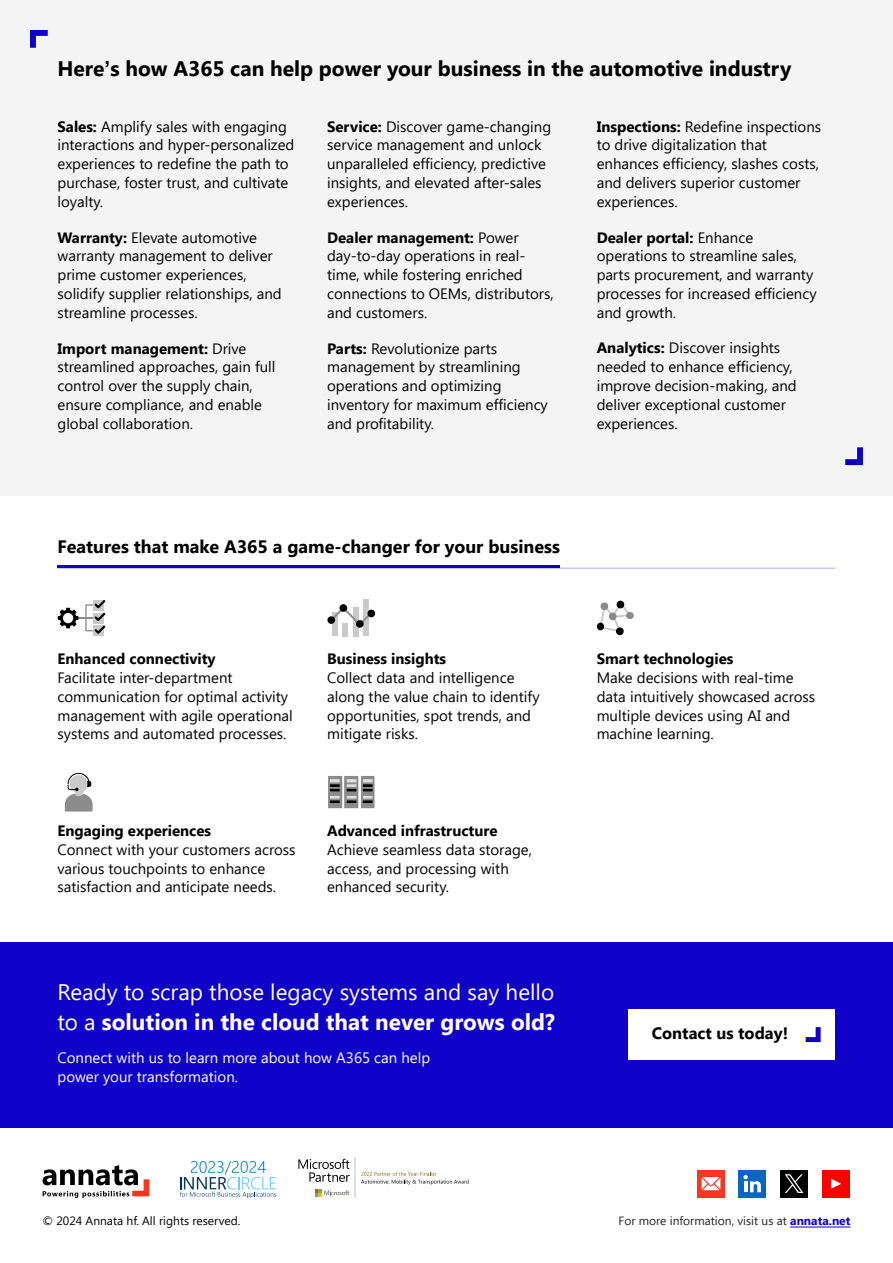
<style>
.page{position:relative;width:893px;height:1263px;background:#fff}
.page>*{position:absolute;margin:0;border:0;box-sizing:border-box;transform-origin:0 0}
.t1{font:22.5px/30px "Segoe UI";color:#fff}
.t2{font:700 21px "Segoe UI";color:#000}
.t3{font:700 18px "Segoe UI";color:#000}
.t4{font:700 16.5px "Segoe UI";color:#000}
.t5{font:15px/18.8px "Segoe UI";color:#000}
.t6{font:700 15px "Segoe UI";color:#000}
.t7{font:15px/18.8px "Segoe UI";color:#fff}
.t8{font:12px "Segoe UI";color:#232323}
.t9{font:12px "Segoe UI";color:#000}
.s1{font-family:"Arial"}
.s2{font-weight:700}
.s3{font-weight:700;color:#1001c9}
</style>
<div class="page">
<div style="left:0;top:0;width:893px;height:495px;background:#f4f4f4"></div>
<div style="left:0;top:942px;width:893px;height:185px;background:#1001c9"></div>
<div style="left:628px;top:1009px;width:207px;height:50px;background:#fff"></div>
<svg style="left:806px;top:1027px;width:15px;height:15px"></svg>
<hr style="left:58px;top:568px;width:777px;height:1px;background:#aea8fb">
<hr style="left:58px;top:565px;width:502px;height:3px;background:#1001c9">
<svg style="left:30px;top:30px;width:18px;height:18px"></svg>
<svg style="left:845px;top:447px;width:18px;height:18px"></svg>
<svg style="left:43px;top:1165px;width:106px;height:33px"></svg>
<hr style="left:790px;top:1227px;width:60px;height:1px;background:#1001c9">
<div style="left:738px;top:1170px;width:28px;height:27px;background:#0b66c1"></div>
<svg style="left:743px;top:1175px;width:18px;height:17px"></svg>
<div style="left:780px;top:1170px;width:28px;height:27px;background:#000"></div>
<svg style="left:785px;top:1174px;width:18px;height:19px"></svg>
<div style="left:822px;top:1170px;width:28px;height:27px;background:#f00"></div>
<svg style="left:831px;top:1179px;width:10px;height:9px"></svg>
<svg style="left:298px;top:1159px;width:52px;height:23px"></svg>
<svg style="left:315px;top:1189px;width:34px;height:7px"></svg>
<hr style="left:355px;top:1157px;width:1px;height:41px;background:#bfbfbf">
<svg style="left:361px;top:1172px;width:108px;height:13px"></svg>
<svg style="left:180px;top:1161px;width:96px;height:37px"></svg>
<div style="left:697px;top:1170px;width:28px;height:27px;background:#f83621"></div>
<svg style="left:702px;top:1177px;width:18px;height:13px"></svg>
<hr style="left:76px;top:617px;width:20px;height:2px;background:#8c8c8c">
<div style="left:93px;top:626px;width:10px;height:10px;background:#c9c9c9"></div>
<svg style="left:58px;top:608px;width:20px;height:20px"></svg>
<svg style="left:85px;top:600px;width:20px;height:34px"></svg>
<svg style="left:599px;top:602px;width:30px;height:30px"></svg>
<div style="left:600px;top:602px;width:8px;height:8px;background:#8b8b8b;border-radius:50%"></div>
<div style="left:609px;top:612px;width:8px;height:8px;background:#8b8b8b;border-radius:50%"></div>
<div style="left:616px;top:627px;width:8px;height:8px;background:#000;border-radius:50%"></div>
<div style="left:626px;top:612px;width:8px;height:7px;background:#8b8b8b;border-radius:50%"></div>
<div style="left:597px;top:623px;width:7px;height:7px;background:#000;border-radius:50%"></div>
<div style="left:617px;top:601px;width:7px;height:7px;background:#000;border-radius:50%"></div>
<div style="left:332px;top:613px;width:6px;height:23px;background:#cacaca"></div>
<div style="left:353px;top:607px;width:5px;height:29px;background:#cacaca"></div>
<div style="left:363px;top:599px;width:6px;height:37px;background:#cacaca"></div>
<div style="left:343px;top:623px;width:5px;height:13px;background:#cacaca"></div>
<svg style="left:332px;top:607px;width:39px;height:18px"></svg>
<div style="left:339px;top:604px;width:8px;height:8px;background:#000;border-radius:50%"></div>
<div style="left:356px;top:620px;width:8px;height:8px;background:#000;border-radius:50%"></div>
<div style="left:367px;top:610px;width:8px;height:7px;background:#000;border-radius:50%"></div>
<div style="left:327px;top:616px;width:8px;height:8px;background:#000;border-radius:50%"></div>
<svg style="left:65px;top:773px;width:28px;height:38px"></svg>
<div style="left:328px;top:776px;width:14px;height:32px;background:#8b8b8b"></div>
<svg style="left:330px;top:779px;width:10px;height:24px"></svg>
<div style="left:361px;top:776px;width:13px;height:32px;background:#8b8b8b"></div>
<svg style="left:363px;top:779px;width:10px;height:24px"></svg>
<svg style="left:344px;top:776px;width:14px;height:32px"></svg>
<svg style="left:347px;top:779px;width:9px;height:24px"></svg>
<h2 class="t2" style="left:58px;top:60px;width:735px">Here<span class="s1">’</span>s how A365 can help power your business in the automotive industry</h2>
<p class="t5" style="left:58px;top:118px;width:238px"><span class="s2">Sales:</span> Amplify sales with engaging interactions and hyper-personalized experiences to redefine the path to purchase, foster trust, and cultivate loyalty.</p>
<p class="t5" style="left:58px;top:229px;width:226px"><span class="s2">Warranty:</span> Elevate automotive warranty management to deliver prime customer experiences, solidify supplier relationships, and streamline processes.</p>
<p class="t5" style="left:58px;top:340px;width:220px"><span class="s2">Import management:</span> Drive streamlined approaches, gain full control over the supply chain, ensure compliance, and enable global collaboration.</p>
<p class="t5" style="left:327px;top:118px;width:226px"><span class="s2">Service:</span> Discover game-changing service management and unlock unparalleled efficiency, predictive insights, and elevated after-sales experiences.</p>
<p class="t5" style="left:327px;top:229px;width:228px"><span class="s2">Dealer management:</span> Power day-to-day operations in real&shy;time, while fostering enriched connections to OEMs, distributors, and customers.</p>
<p class="t5" style="left:327px;top:340px;width:222px"><span class="s2">Parts:</span> Revolutionize parts management by streamlining operations and optimizing inventory for maximum efficiency and profitability.</p>
<p class="t5" style="left:597px;top:118px;width:226px"><span class="s2">Inspections:</span> Redefine inspections to drive digitalization that enhances efficiency, slashes costs, and delivers superior customer experiences.</p>
<p class="t5" style="left:597px;top:229px;width:221px"><span class="s2">Dealer portal:</span> Enhance operations to streamline sales, parts procurement, and warranty processes for increased efficiency and growth.</p>
<p class="t5" style="left:597px;top:340px;width:202px"><span class="s2">Analytics:</span> Discover insights needed to enhance efficiency, improve decision-making, and deliver exceptional customer experiences.</p>
<p class="t3" style="left:58px;top:539px;width:504px">Features that make A365 a game-changer for your business</p>
<p class="t6" style="left:58px;top:653px;width:160px">Enhanced connectivity</p>
<p class="t5" style="left:58px;top:670px;width:237px">Facilitate inter-department communication for optimal activity management with agile operational systems and automated processes.</p>
<p class="t6" style="left:327px;top:653px;width:121px">Business insights</p>
<p class="t5" style="left:327px;top:670px;width:214px">Collect data and intelligence along the value chain to identify opportunities, spot trends, and mitigate risks.</p>
<p class="t6" style="left:58px;top:825px;width:155px">Engaging experiences</p>
<p class="t5" style="left:58px;top:841px;width:240px">Connect with your customers across various touchpoints to enhance satisfaction and anticipate needs.</p>
<p class="t6" style="left:327px;top:825px;width:172px">Advanced infrastructure</p>
<p class="t5" style="left:327px;top:841px;width:206px">Achieve seamless data storage, access, and processing with enhanced security.</p>
<h1 class="t1" style="left:58px;top:979px;width:499px">Ready to scrap those legacy systems and say hello to a <span class="s2">solution in the cloud that never grows old?</span></h1>
<p class="t7" style="left:58px;top:1050px;width:374px">Connect with us to learn more about how A365 can help power your transformation.</p>
<p class="t6" style="left:597px;top:653px;width:138px">Smart technologies</p>
<p class="t5" style="left:597px;top:670px;width:220px">Make decisions with real-time data intuitively showcased across multiple devices using AI and machine learning.</p>
<p class="t4" style="left:652px;top:1027px;width:138px">Contact us today!</p>
<p class="t9" style="left:43px;top:1215px;width:199px">© 2024 Annata hf. All rights reserved.</p>
<p class="t8" style="left:618px;top:1215px;width:233px">For more information, visit us at <span class="s3">annata.net</span></p>
</div>
